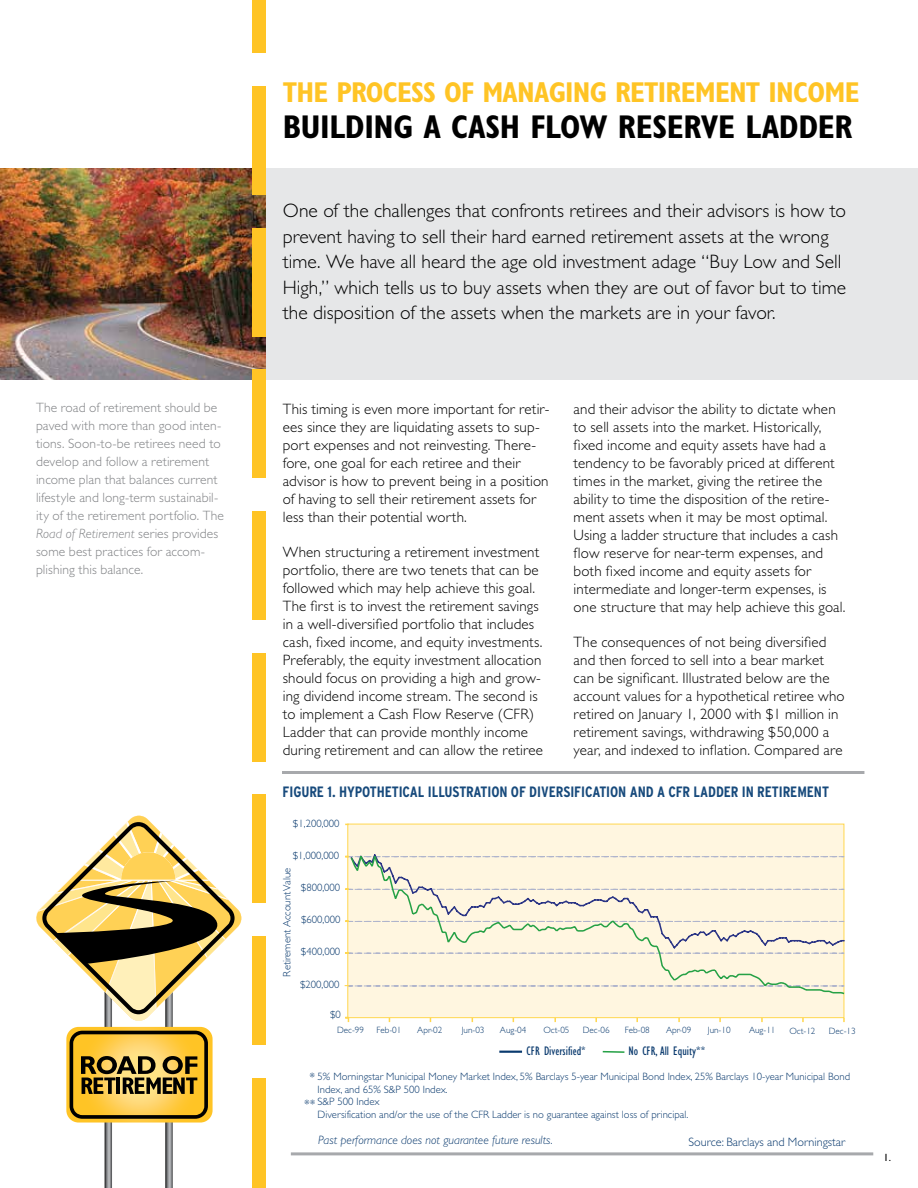
<style>
.page{position:relative;width:918px;height:1188px;background:#fff}
.page>*{position:absolute;margin:0;border:0;box-sizing:border-box;transform-origin:0 0}
.t1{font:700 condensed 33px "Gill Sans";letter-spacing:-.015em;color:#000}
.t2{font:700 condensed 28.8px "Gill Sans";letter-spacing:-.025em;color:#ffc425}
.t3{font:300 19.5px/25.5px "Gill Sans";color:#000}
.t4{font:300 15px/18px "Gill Sans";letter-spacing:.01em;color:#000}
.t5{font:700 condensed 15px "Interstate";letter-spacing:-.005em;color:#174a7c}
.t6{font:300 13.5px/18px "Gill Sans";letter-spacing:.01em;color:#808285}
.t7{font:condensed 12.75px "Gill Sans";color:#0a3a6e}
.t8{font:italic 300 12.15px "Gill Sans";color:#0a3a6e}
.t9{font:300 12.15px "Gill Sans";color:#0a3a6e}
.t10{font:300 10.65px/12.8px "Gill Sans";color:#0a3a6e}
.t11{font:10.5px "Gill Sans";color:#000}
.t12{font:300 9.15px "Gill Sans";color:#0a3a6e}
.s1{font-style:italic}
</style>
<div class="page">
<div style="left:0;top:169px;width:918px;height:211px;background:#e6e7e8"></div>
<svg style="left:36px;top:815px;width:206px;height:373px"></svg>
<img style="left:0;top:169px;width:266px;height:211px">
<div style="left:252px;top:0;width:14px;height:53px;background:#ffc425"></div>
<div style="left:252px;top:86px;width:14px;height:108px;background:#ffc425"></div>
<div style="left:252px;top:228px;width:14px;height:108px;background:#ffc425"></div>
<div style="left:252px;top:370px;width:14px;height:108px;background:#ffc425"></div>
<div style="left:252px;top:511px;width:14px;height:109px;background:#ffc425"></div>
<div style="left:252px;top:653px;width:14px;height:108px;background:#ffc425"></div>
<div style="left:252px;top:795px;width:14px;height:108px;background:#ffc425"></div>
<div style="left:252px;top:937px;width:14px;height:108px;background:#ffc425"></div>
<div style="left:252px;top:1078px;width:14px;height:110px;background:#ffc425"></div>
<hr style="left:282px;top:771px;width:582px;height:3px;background:#a7a9ac">
<div style="left:347px;top:824px;width:497px;height:194px;background:#fff6e0;border:1px solid #ffd74f"></div>
<hr style="left:500px;top:1051px;width:21px;height:2px;background:#0a3a6e">
<hr style="left:604px;top:1051px;width:20px;height:2px;background:#26a146">
<svg style="left:349px;top:854px;width:496px;height:141px"></svg>
<svg style="left:345px;top:1017px;width:4px;height:5px"></svg>
<hr style="left:291px;top:1152px;width:582px;height:3px;background:#a7a9ac">
<p class="t6" style="left:36px;top:399px;width:190px">The road of retirement should be paved with more than good inten&shy;tions. Soon-to-be retirees need to develop and follow a retirement income plan that balances current lifestyle and long-term sustainabil&shy;ity of the retirement portfolio. The <span class="s1">Road of Retirement</span> series provides some best practices for accom&shy;plishing this balance.</p>
<h2 class="t2" style="left:283px;top:75px;width:578px">THE PROCESS OF MANAGING RETIREMENT INCOME</h2>
<h1 class="t1" style="left:283px;top:107px;width:571px">BUILDING A CASH FLOW RESERVE LADDER</h1>
<p class="t3" style="left:283px;top:198px;width:565px">One of the challenges that confronts retirees and their advisors is how to prevent having to sell their hard earned retirement assets at the wrong time. We have all heard the age old investment adage “Buy Low and Sell High,” which tells us to buy assets when they are out of favor but to time the disposition of the assets when the markets are in your favor.</p>
<p class="t4" style="left:283px;top:400px;width:268px">This timing is even more important for retir&shy;ees since they are liquidating assets to sup&shy;port expenses and not reinvesting. There&shy;fore, one goal for each retiree and their advisor is how to prevent being in a position of having to sell their retirement assets for less than their potential worth.</p>
<p class="t4" style="left:283px;top:543px;width:262px">When structuring a retirement investment portfolio, there are two tenets that can be followed which may help achieve this goal.<br>The first is to invest the retirement savings in a well-diversified portfolio that includes cash, fixed income, and equity investments.<br>Preferably, the equity investment allocation should focus on providing a high and grow&shy;ing dividend income stream. The second is to implement a Cash Flow Reserve (CFR)<br>Ladder that can provide monthly income during retirement and can allow the retiree</p>
<p class="t4" style="left:574px;top:400px;width:273px">and their advisor the ability to dictate when to sell assets into the market. Historically, fixed income and equity assets have had a tendency to be favorably priced at different times in the market, giving the retiree the ability to time the disposition of the retire&shy;ment assets when it may be most optimal.<br>Using a ladder structure that includes a cash flow reserve for near-term expenses, and both fixed income and equity assets for intermediate and longer-term expenses, is one structure that may help achieve this goal.</p>
<p class="t4" style="left:574px;top:633px;width:273px">The consequences of not being diversified and then forced to sell into a bear market can be significant. Illustrated below are the account values for a hypothetical retiree who retired on January 1, 2000 with $1 million in retirement savings, withdrawing $50,000 a year, and indexed to inflation. Compared are</p>
<p class="t5" style="left:283px;top:784px;width:548px">FIGURE 1. HYPOTHETICAL ILLUSTRATION OF DIVERSIFICATION AND A CFR LADDER IN RETIREMENT</p>
<p class="t10" style="left:293px;top:817px;width:48px">$1,200,000</p>
<p class="t10" style="left:293px;top:849px;width:48px">$1,000,000</p>
<p class="t10" style="left:301px;top:881px;width:41px">$800,000</p>
<p class="t10" style="left:301px;top:914px;width:41px">$600,000</p>
<p class="t10" style="left:301px;top:945px;width:41px">$400,000</p>
<p class="t10" style="left:300px;top:978px;width:41px">$200,000</p>
<p class="t10" style="left:330px;top:1008px;width:12px">$0</p>
<p class="t10" style="left:281px;top:977px;width:110px;rotate:-90deg">Retirement Account Value</p>
<p class="t12" style="left:376px;top:1025px;width:27px">Feb-01</p>
<p class="t12" style="left:417px;top:1025px;width:27px">Apr-02</p>
<p class="t12" style="left:500px;top:1025px;width:28px">Aug-04</p>
<p class="t12" style="left:543px;top:1025px;width:28px">Oct-05</p>
<p class="t12" style="left:625px;top:1025px;width:27px">Feb-08</p>
<p class="t12" style="left:666px;top:1025px;width:27px">Apr-09</p>
<p class="t12" style="left:749px;top:1025px;width:28px">Aug-11</p>
<p class="t12" style="left:789px;top:1026px;width:28px">Oct-12</p>
<p class="t12" style="left:829px;top:1025px;width:28px">Dec-13</p>
<p class="t12" style="left:337px;top:1025px;width:28px">Dec-99</p>
<p class="t12" style="left:462px;top:1025px;width:24px">Jun-03</p>
<p class="t12" style="left:583px;top:1025px;width:28px">Dec-06</p>
<p class="t12" style="left:708px;top:1025px;width:24px">Jun-10</p>
<p class="t7" style="left:527px;top:1044px;width:61px">CFR Diversified*</p>
<p class="t7" style="left:628px;top:1044px;width:78px">No CFR, All Equity**</p>
<p class="t9" style="left:309px;top:1070px;width:7px">*</p>
<p class="t9" style="left:304px;top:1097px;width:13px">**</p>
<p class="t10" style="left:318px;top:1070px;width:534px">5% Morningstar Municipal Money Market Index, 5% Barclays 5-year Municipal Bond Index, 25% Barclays 10-year Municipal Bond Index, and 65% S&amp;P 500 Index.<br>S&amp;P 500 Index<br>Diversification and/or the use of the CFR Ladder is no guarantee against loss of principal.</p>
<p class="t8" style="left:318px;top:1133px;width:236px">Past performance does not guarantee future results.</p>
<p class="t9" style="left:689px;top:1135px;width:158px">Source: Barclays and Morningstar</p>
<p class="t11" style="left:883px;top:1151px;width:9px">1.</p>
</div>
